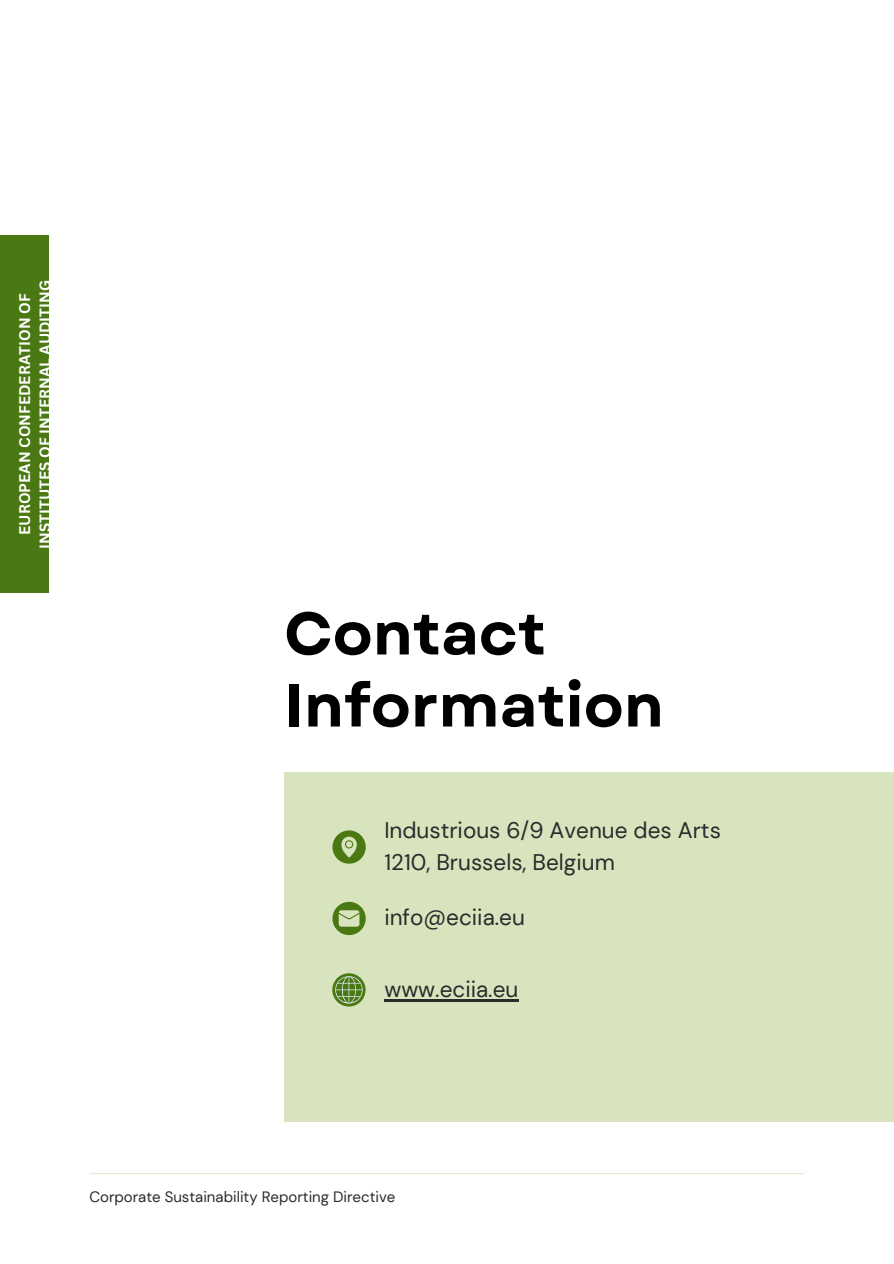
<style>
.page{position:relative;width:894px;height:1264px;background:#fff}
.page>*{position:absolute;margin:0;border:0;box-sizing:border-box;transform-origin:0 0}
.t1{font:700 60px/72px "Garet";color:#000}
.t2{font:22.5px/31.5px "DM Sans";color:#2b2b2b}
.t3{font:700 15px/20.2px "Canva Sans";color:#fff;text-align:center}
.t4{font:15px "DM Sans";color:#2b2b2b}
</style>
<div class="page">
<hr style="left:89px;top:1172px;width:715px;height:2px;background:#e2ebcb">
<div style="left:0;top:235px;width:49px;height:358px;background:#4a7812"></div>
<div style="left:284px;top:772px;width:609px;height:349px;background:#d8e4bd"></div>
<svg style="left:332px;top:973px;width:33px;height:33px"></svg>
<svg style="left:332px;top:901px;width:33px;height:34px"></svg>
<svg style="left:332px;top:830px;width:33px;height:33px"></svg>
<hr style="left:384px;top:998px;width:134px;height:3px;background:#2b2b2b">
<p class="t3" style="left:14px;top:548px;width:270px;rotate:-90deg">EUROPEAN CONFEDERATION OF<br>INSTITUTES OF INTERNAL AUDITING</p>
<p class="t1" style="left:284px;top:597px;width:381px">Contact<br>Information</p>
<h3 class="t2" style="left:384px;top:814px;width:338px">Industrious 6/9 Avenue des Arts<br>1210, Brussels, Belgium</h3>
<p class="t2" style="left:384px;top:901px;width:142px">info@eciia.eu</p>
<h2 class="t2" style="left:384px;top:973px;width:135px">www.eciia.eu</h2>
<h1 class="t4" style="left:89px;top:1186px;width:307px">Corporate Sustainability Reporting Directive</h1>
</div>
